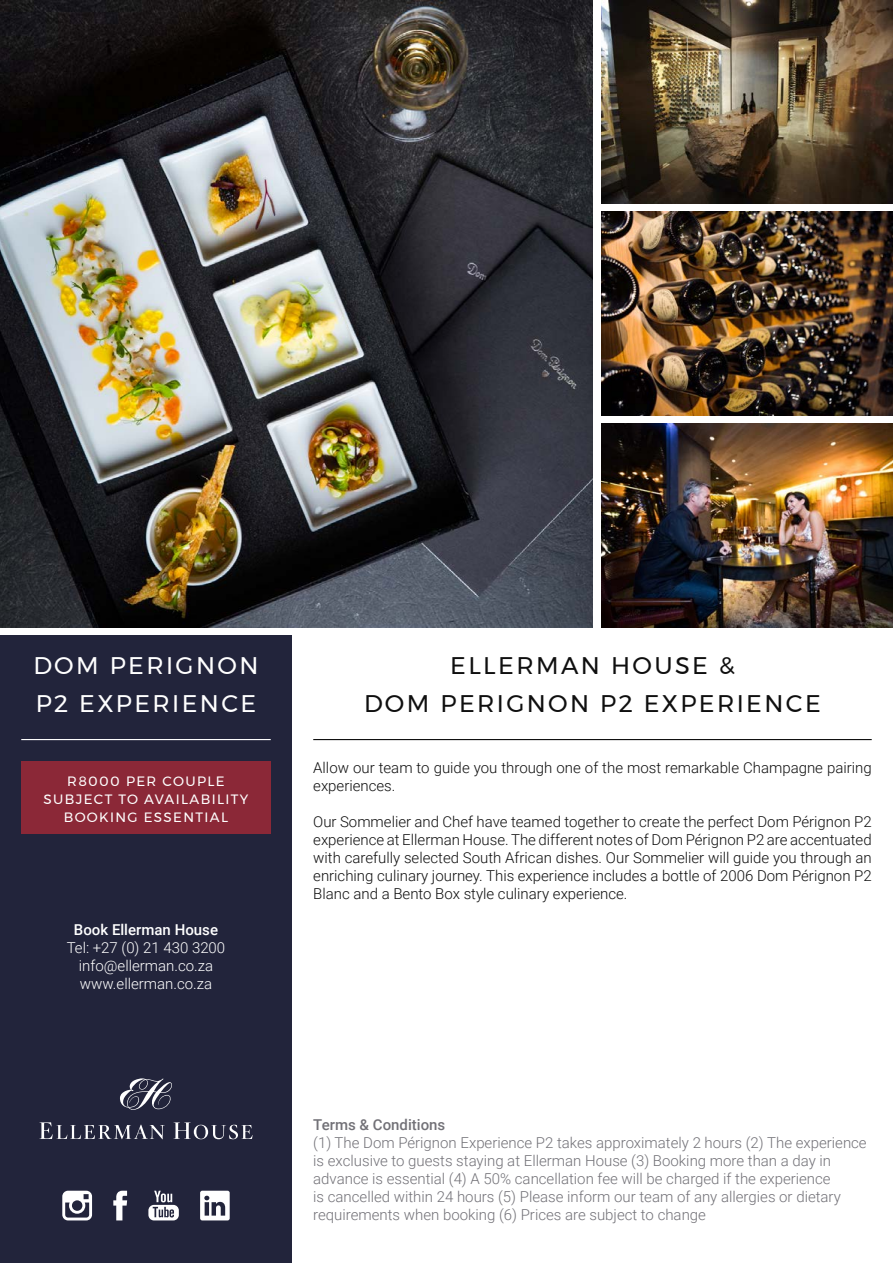
<style>
.page{position:relative;width:893px;height:1263px;background:#fff}
.page>*{position:absolute;margin:0;border:0;box-sizing:border-box;transform-origin:0 0}
.t1{font:24px/37.5px "Montserrat";letter-spacing:.1em;color:#0f0f0f;text-align:center}
.t2{font:24px/37.5px "Montserrat";letter-spacing:.1em;color:#fff}
.t3{font:300 15px/18px "Roboto";color:#0f0f0f}
.t4{font:300 15px/18px "Roboto";color:#727177}
.t5{font:300 15px/18px "Roboto";color:#fff;text-align:center}
.t6{font:500 15px "Roboto";color:#fff}
.t7{font:500 15px "Roboto";color:#727177}
.t8{font:13.5px/18px "Montserrat";letter-spacing:.1em;color:#fff;text-align:center}
</style>
<div class="page">
<img style="left:0;top:0;width:592px;height:627px">
<img style="left:601px;top:424px;width:292px;height:203px">
<img style="left:601px;top:212px;width:292px;height:203px">
<img style="left:601px;top:0;width:292px;height:203px">
<div style="left:0;top:636px;width:292px;height:627px;background:#22243b"></div>
<hr style="left:21px;top:739px;width:250px;height:1px;background:#fff">
<hr style="left:313px;top:739px;width:559px;height:1px;background:#0f0f0f">
<div style="left:21px;top:761px;width:250px;height:72px;background:#8b2837"></div>
<svg style="left:120px;top:1078px;width:52px;height:32px"></svg>
<svg style="left:40px;top:1122px;width:125px;height:17px"></svg>
<svg style="left:173px;top:1122px;width:79px;height:17px"></svg>
<svg style="left:62px;top:1191px;width:30px;height:29px"></svg>
<svg style="left:113px;top:1191px;width:14px;height:29px"></svg>
<svg style="left:148px;top:1191px;width:31px;height:29px"></svg>
<svg style="left:200px;top:1191px;width:30px;height:29px"></svg>
<h1 class="t2" style="left:34px;top:647px;width:226px">DOM PERIGNON<br>P2 EXPERIENCE</h1>
<h1 class="t1" style="left:364px;top:647px;width:458px">ELLERMAN HOUSE &amp;<br>DOM PERIGNON P2 EXPERIENCE</h1>
<p class="t8" style="left:44px;top:772px;width:206px">R8000 PER COUPLE<br>SUBJECT TO AVAILABILITY<br>BOOKING ESSENTIAL</p>
<p class="t6" style="left:74px;top:919px;width:146px">Book Ellerman House</p>
<p class="t5" style="left:67px;top:938px;width:160px">Tel: +27 (0) 21 430 3200 info@ellerman.co.za www.ellerman.co.za</p>
<p class="t3" style="left:313px;top:758px;width:560px">Allow our team to guide you through one of the most remarkable Champagne pairing experiences.</p>
<p class="t3" style="left:313px;top:812px;width:560px;text-align:justify">Our Sommelier and Chef have teamed together to create the perfect Dom Pérignon P2 experience at Ellerman House. The different notes of Dom Pérignon P2 are accentuated with carefully selected South African dishes. Our Sommelier will guide you through an enriching culinary journey. This experience includes a bottle of 2006 Dom Pérignon P2<br>Blanc and a Bento Box style culinary experience.</p>
<p class="t7" style="left:313px;top:1114px;width:134px">Terms &amp; Conditions</p>
<p class="t4" style="left:313px;top:1133px;width:555px">(1) The Dom Pérignon Experience P2 takes approximately 2 hours (2) The experience is exclusive to guests staying at Ellerman House (3) Booking more than a day in advance is essential (4) A 50% cancellation fee will be charged if the experience<br>is cancelled within 24 hours (5) Please inform our team of any allergies or dietary requirements when booking (6) Prices are subject to change</p>
</div>
